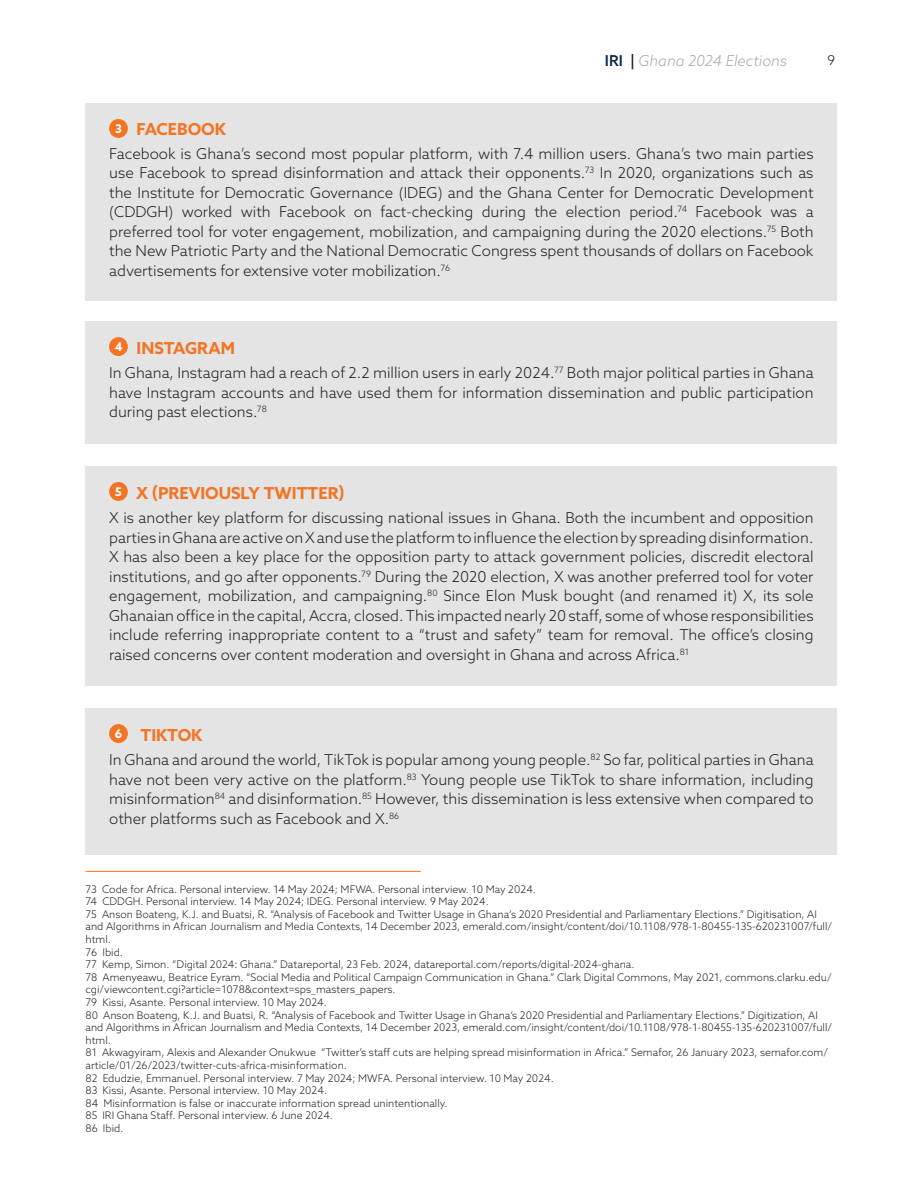
<style>
.page{position:relative;width:918px;height:1188px;background:#fff}
.page>*{position:absolute;margin:0;border:0;box-sizing:border-box;transform-origin:0 0}
.t1{font:700 16.5px "Azo Sans";color:#f37423}
.t2{font:300 15px/19.5px "Azo Sans";color:#231f20;text-align:justify}
.t3{font:italic 300 15px "Azo Sans";color:#a8a9ad}
.t4{font:300 13.5px "Azo Sans";color:#231f20}
.t5{font:700 12px "Azo Sans";color:#fff}
.t6{font:300 10.5px/12.6px "Azo Sans";color:#231f20}
.s1{font-weight:500;font-style:normal;color:#082543}
</style>
<div class="page">
<div style="left:86px;top:708px;width:751px;height:146px;background:#e4e4e4"></div>
<div style="left:86px;top:466px;width:751px;height:220px;background:#e4e4e4"></div>
<div style="left:86px;top:321px;width:751px;height:123px;background:#e4e4e4"></div>
<div style="left:86px;top:103px;width:751px;height:198px;background:#e4e4e4"></div>
<div style="left:109px;top:119px;width:19px;height:19px;background:#f37423;border-radius:50%"></div>
<div style="left:109px;top:337px;width:19px;height:19px;background:#f37423;border-radius:50%"></div>
<div style="left:109px;top:482px;width:19px;height:19px;background:#f37423;border-radius:50%"></div>
<div style="left:109px;top:724px;width:19px;height:19px;background:#f37423;border-radius:50%"></div>
<hr style="left:86px;top:871px;width:335px;height:1px;background:#f37522">
<p class="t3" style="left:605px;top:50px;width:184px"><span class="s1">IRI |</span> Ghana 2024 Elections</p>
<p class="t4" style="left:828px;top:51px;width:9px">9</p>
<p class="t1" style="left:137px;top:118px;width:91px">FACEBOOK</p>
<p class="t5" style="left:115px;top:120px;width:8px">3</p>
<p class="t2" style="left:109px;top:143px;width:706px">Facebook is Ghana’s second most popular platform, with 7.4 million users. Ghana’s two main parties use Facebook to spread disinformation and attack their opponents.<sup>73</sup> In 2020, organizations such as the Institute for Democratic Governance (IDEG) and the Ghana Center for Democratic Development (CDDGH) worked with Facebook on fact-checking during the election period.<sup>74</sup> Facebook was a preferred tool for voter engagement, mobilization, and campaigning during the 2020 elections.<sup>75</sup> Both the New Patriotic Party and the National Democratic Congress spent thousands of dollars on Facebook advertisements for extensive voter mobilization.<sup>76</sup></p>
<p class="t5" style="left:115px;top:338px;width:9px">4</p>
<p class="t1" style="left:137px;top:337px;width:100px">INSTAGRAM</p>
<p class="t2" style="left:109px;top:363px;width:706px">In Ghana, Instagram had a reach of 2.2 million users in early 2024.<sup>77</sup> Both major political parties in Ghana have Instagram accounts and have used them for information dissemination and public participation during past elections.<sup>78</sup></p>
<p class="t1" style="left:137px;top:482px;width:210px">X (PREVIOUSLY TWITTER)</p>
<p class="t2" style="left:109px;top:508px;width:706px">X is another key platform for discussing national issues in Ghana. Both the incumbent and opposition parties in Ghana are active on X and use the platform to influence the election by spreading disinformation.<br>X has also been a key place for the opposition party to attack government policies, discredit electoral institutions, and go after opponents.<sup>79</sup> During the 2020 election, X was another preferred tool for voter engagement, mobilization, and campaigning.<sup>80</sup> Since Elon Musk bought (and renamed it) X, its sole Ghanaian office in the capital, Accra, closed. This impacted nearly 20 staff, some of whose responsibilities include referring inappropriate content to a “trust and safety” team for removal. The office’s closing raised concerns over content moderation and oversight in Ghana and across Africa.<sup>81</sup></p>
<p class="t5" style="left:115px;top:483px;width:8px">5</p>
<p class="t5" style="left:115px;top:725px;width:9px">6</p>
<p class="t1" style="left:141px;top:724px;width:63px">TIKTOK</p>
<p class="t2" style="left:109px;top:750px;width:706px">In Ghana and around the world, TikTok is popular among young people.<sup>82</sup> So far, political parties in Ghana have not been very active on the platform.<sup>83</sup> Young people use TikTok to share information, including misinformation<sup>84</sup> and disinformation.<sup>85</sup> However, this dissemination is less extensive when compared to other platforms such as Facebook and X.<sup>86</sup></p>
<p class="t6" style="left:86px;top:883px;width:452px">73 Code for Africa. Personal interview. 14 May 2024; MFWA. Personal interview. 10 May 2024.</p>
<p class="t6" style="left:86px;top:895px;width:405px">74 CDDGH. Personal interview. 14 May 2024; IDEG. Personal interview. 9 May 2024.</p>
<p class="t6" style="left:86px;top:908px;width:748px">75 Anson Boateng, K.J. and Buatsi, R. “Analysis of Facebook and Twitter Usage in Ghana’s 2020 Presidential and Parliamentary Elections.” Digitisation, AI and Algorithms in African Journalism and Media Contexts, 14 December 2023, emerald.com/insight/content/doi/10.1108/978-1-80455-135-620231007/full/ html.</p>
<p class="t6" style="left:86px;top:946px;width:39px">76 Ibid.</p>
<p class="t6" style="left:86px;top:958px;width:551px">77 Kemp, Simon. “Digital 2024: Ghana.” Datareportal, 23 Feb. 2024, datareportal.com/reports/digital-2024-ghana.</p>
<p class="t6" style="left:86px;top:971px;width:748px">78 Amenyeawu, Beatrice Eyram. “Social Media and Political Campaign Communication in Ghana.” Clark Digital Commons, May 2021, commons.clarku.edu/ cgi/viewcontent.cgi?article=1078&amp;context=sps_masters_papers.</p>
<p class="t6" style="left:86px;top:996px;width:243px">79 Kissi, Asante. Personal interview. 10 May 2024.</p>
<p class="t6" style="left:86px;top:1009px;width:748px">80 Anson Boateng, K.J. and Buatsi, R. “Analysis of Facebook and Twitter Usage in Ghana’s 2020 Presidential and Parliamentary Elections.” Digitization, AI and Algorithms in African Journalism and Media Contexts, 14 December 2023, emerald.com/insight/content/doi/10.1108/978-1-80455-135-620231007/full/ html.</p>
<p class="t6" style="left:86px;top:1046px;width:744px">81 Akwagyiram, Alexis and Alexander Onukwue “Twitter’s staff cuts are helping spread misinformation in Africa.” Semafor, 26 January 2023, semafor.com/ article/01/26/2023/twitter-cuts-africa-misinformation.</p>
<p class="t6" style="left:86px;top:1072px;width:470px">82 Edudzie, Emmanuel. Personal interview. 7 May 2024; MWFA. Personal interview. 10 May 2024.</p>
<p class="t6" style="left:86px;top:1084px;width:243px">83 Kissi, Asante. Personal interview. 10 May 2024.</p>
<p class="t6" style="left:86px;top:1097px;width:364px">84 Misinformation is false or inaccurate information spread unintentionally.</p>
<p class="t6" style="left:86px;top:1109px;width:249px">85 IRI Ghana Staff. Personal interview. 6 June 2024.</p>
<p class="t6" style="left:86px;top:1122px;width:39px">86 Ibid.</p>
</div>
